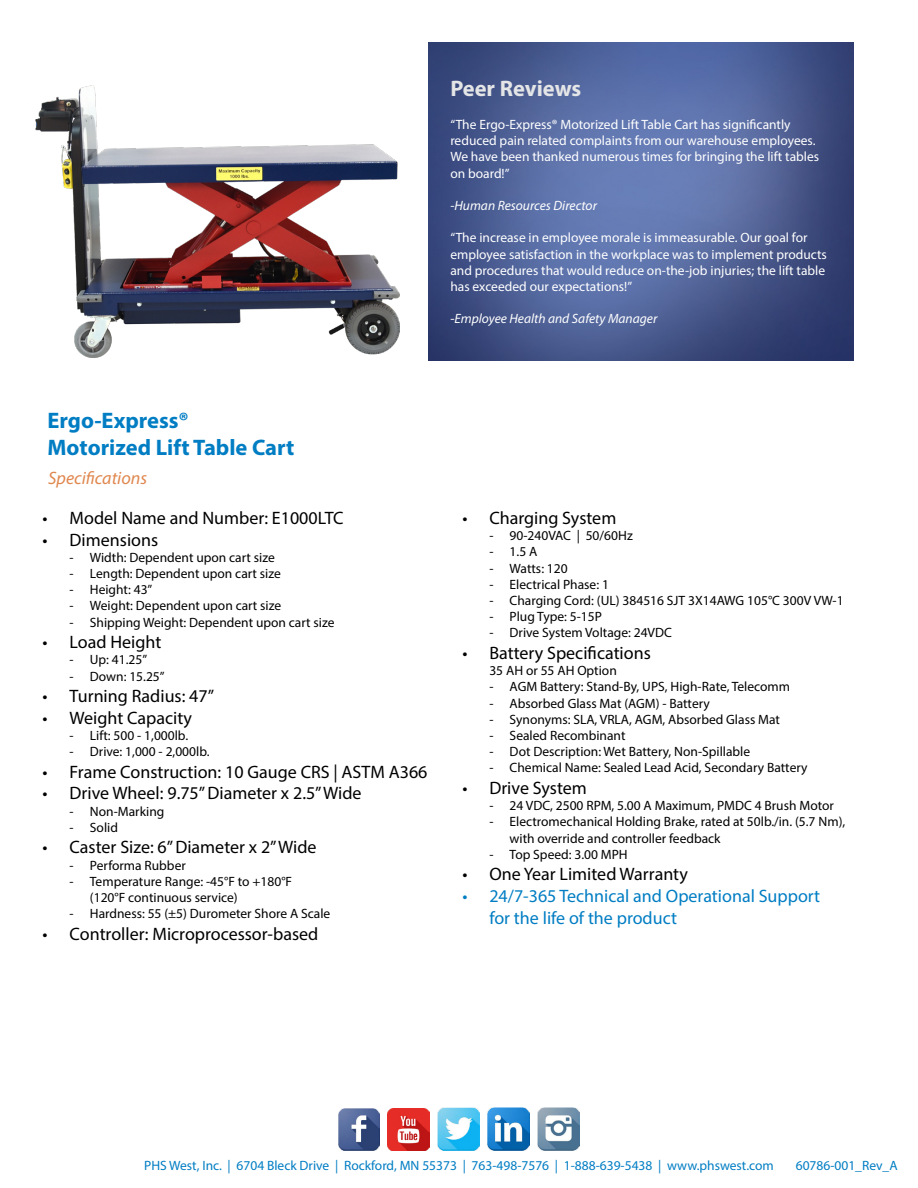
<style>
.page{position:relative;width:918px;height:1188px;background:#fff}
.page>*{position:absolute;margin:0;border:0;box-sizing:border-box;transform-origin:0 0}
.t1{font:700 22.5px/27px "Myriad Pro";color:#007dc3}
.t2{font:700 22.5px "Myriad Pro";color:#e4e5e6}
.t3{font:18px "Myriad Pro";color:#000}
.t4{font:18px/21.6px "Myriad Pro";color:#007dc3}
.t5{font:italic 18px "Myriad Pro";color:#e0874f}
.t6{font:13.5px/16.2px "Myriad Pro";color:#000}
.t7{font:13.5px/16.2px "Myriad Pro";color:#fff}
.t8{font:13.5px "Myriad Pro";color:#007dc3}
.t9{font:italic 13.5px "Myriad Pro";color:#fff}
.s1{font-style:normal}
</style>
<div class="page">
<img style="left:429px;top:42px;width:424px;height:319px">
<img style="left:35px;top:85px;width:365px;height:272px">
<img style="left:338px;top:1109px;width:42px;height:42px">
<img style="left:437px;top:1107px;width:43px;height:44px">
<img style="left:487px;top:1107px;width:43px;height:44px">
<img style="left:537px;top:1107px;width:43px;height:44px">
<img style="left:387px;top:1109px;width:43px;height:42px">
<h1 class="t2" style="left:450px;top:74px;width:132px">Peer Reviews</h1>
<p class="t7" style="left:450px;top:116px;width:370px">“The Ergo-Express® Motorized Lift Table Cart has significantly reduced pain related complaints from our warehouse employees.<br>We have been thanked numerous times for bringing the lift tables on board!”</p>
<p class="t9" style="left:450px;top:197px;width:148px"><span class="s1">-</span>Human Resources Director</p>
<p class="t7" style="left:450px;top:230px;width:378px">“The increase in employee morale is immeasurable. Our goal for employee satisfaction in the workplace was to implement products and procedures that would reduce on-the-job injuries; the lift table has exceeded our expectations!”</p>
<p class="t9" style="left:450px;top:311px;width:209px"><span class="s1">-</span>Employee Health and Safety Manager</p>
<h1 class="t1" style="left:48px;top:406px;width:248px">Ergo-Express®<br>Motorized Lift Table Cart</h1>
<h2 class="t5" style="left:48px;top:467px;width:100px">Specifications</h2>
<h2 class="t3" style="left:43px;top:507px;width:302px">• Model Name and Number: E1000LTC</h2>
<h2 class="t3" style="left:43px;top:528px;width:117px">• Dimensions</h2>
<p class="t6" style="left:70px;top:549px;width:207px">- Width: Dependent upon cart size</p>
<p class="t6" style="left:70px;top:565px;width:213px">- Length: Dependent upon cart size</p>
<p class="t6" style="left:70px;top:581px;width:84px">- Height: 43”</p>
<p class="t6" style="left:70px;top:598px;width:213px">- Weight: Dependent upon cart size</p>
<p class="t6" style="left:70px;top:614px;width:266px">- Shipping Weight: Dependent upon cart size</p>
<h2 class="t3" style="left:43px;top:631px;width:120px">• Load Height</h2>
<p class="t6" style="left:70px;top:652px;width:79px">- Up: 41.25”</p>
<p class="t6" style="left:70px;top:668px;width:96px">- Down: 15.25”</p>
<h2 class="t3" style="left:43px;top:685px;width:173px">• Turning Radius: 47”</h2>
<h2 class="t3" style="left:43px;top:707px;width:151px">• Weight Capacity</h2>
<p class="t6" style="left:70px;top:727px;width:120px">- Lift: 500 - 1,000lb.</p>
<p class="t6" style="left:70px;top:743px;width:141px">- Drive: 1,000 - 2,000lb.</p>
<h2 class="t3" style="left:43px;top:761px;width:386px">• Frame Construction: 10 Gauge CRS | ASTM A366</h2>
<h2 class="t3" style="left:43px;top:782px;width:320px">• Drive Wheel: 9.75” Diameter x 2.5” Wide</h2>
<p class="t6" style="left:70px;top:803px;width:96px">- Non-Marking</p>
<p class="t6" style="left:70px;top:819px;width:50px">- Solid</p>
<h2 class="t3" style="left:43px;top:836px;width:275px">• Caster Size: 6” Diameter x 2” Wide</h2>
<p class="t6" style="left:70px;top:857px;width:118px">- Performa Rubber</p>
<p class="t6" style="left:90px;top:873px;width:204px;text-indent:-20px">- Temperature Range: -45°F to +180°F (120°F continuous service)</p>
<p class="t6" style="left:70px;top:905px;width:262px">- Hardness: 55 (±5) Durometer Shore A Scale</p>
<h2 class="t3" style="left:43px;top:923px;width:277px">• Controller: Microprocessor-based</h2>
<h2 class="t3" style="left:462px;top:507px;width:155px">• Charging System</h2>
<p class="t6" style="left:489px;top:527px;width:145px">- 90-240VAC | 50/60Hz</p>
<p class="t6" style="left:489px;top:544px;width:50px">- 1.5 A</p>
<p class="t6" style="left:489px;top:560px;width:80px">- Watts: 120</p>
<p class="t6" style="left:489px;top:576px;width:121px">- Electrical Phase: 1</p>
<p class="t6" style="left:489px;top:592px;width:356px">- Charging Cord: (UL) 384516 SJT 3X14AWG 105°C 300V VW-1</p>
<p class="t6" style="left:489px;top:608px;width:114px">- Plug Type: 5-15P</p>
<p class="t6" style="left:489px;top:625px;width:184px">- Drive System Voltage: 24VDC</p>
<h2 class="t3" style="left:462px;top:642px;width:190px">• Battery Specifications</h2>
<p class="t6" style="left:489px;top:662px;width:129px">35 AH or 55 AH Option</p>
<p class="t6" style="left:489px;top:679px;width:302px">- AGM Battery: Stand-By, UPS, High-Rate, Telecomm</p>
<p class="t6" style="left:489px;top:695px;width:222px">- Absorbed Glass Mat (AGM) - Battery</p>
<p class="t6" style="left:489px;top:711px;width:292px">- Synonyms: SLA, VRLA, AGM, Absorbed Glass Mat</p>
<p class="t6" style="left:489px;top:727px;width:138px">- Sealed Recombinant</p>
<p class="t6" style="left:489px;top:743px;width:262px">- Dot Description: Wet Battery, Non-Spillable</p>
<p class="t6" style="left:489px;top:760px;width:320px">- Chemical Name: Sealed Lead Acid, Secondary Battery</p>
<h2 class="t3" style="left:462px;top:777px;width:126px">• Drive System</h2>
<p class="t6" style="left:489px;top:797px;width:346px">- 24 VDC, 2500 RPM, 5.00 A Maximum, PMDC 4 Brush Motor</p>
<p class="t6" style="left:510px;top:814px;width:337px;text-indent:-20px">- Electromechanical Holding Brake, rated at 50lb./in. (5.7 Nm), with override and controller feedback</p>
<p class="t6" style="left:489px;top:846px;width:140px">- Top Speed: 3.00 MPH</p>
<h2 class="t3" style="left:462px;top:863px;width:227px">• One Year Limited Warranty</h2>
<h2 class="t4" style="left:489px;top:885px;width:332px;text-indent:-27px">• 24/7-365 Technical and Operational Support for the life of the product</h2>
<p class="t8" style="left:144px;top:1157px;width:631px">PHS West, Inc. | 6704 Bleck Drive | Rockford, MN 55373 | 763-498-7576 | 1-888-639-5438 | www.phswest.com</p>
<p class="t8" style="left:796px;top:1157px;width:103px">60786-001_Rev_A</p>
</div>
